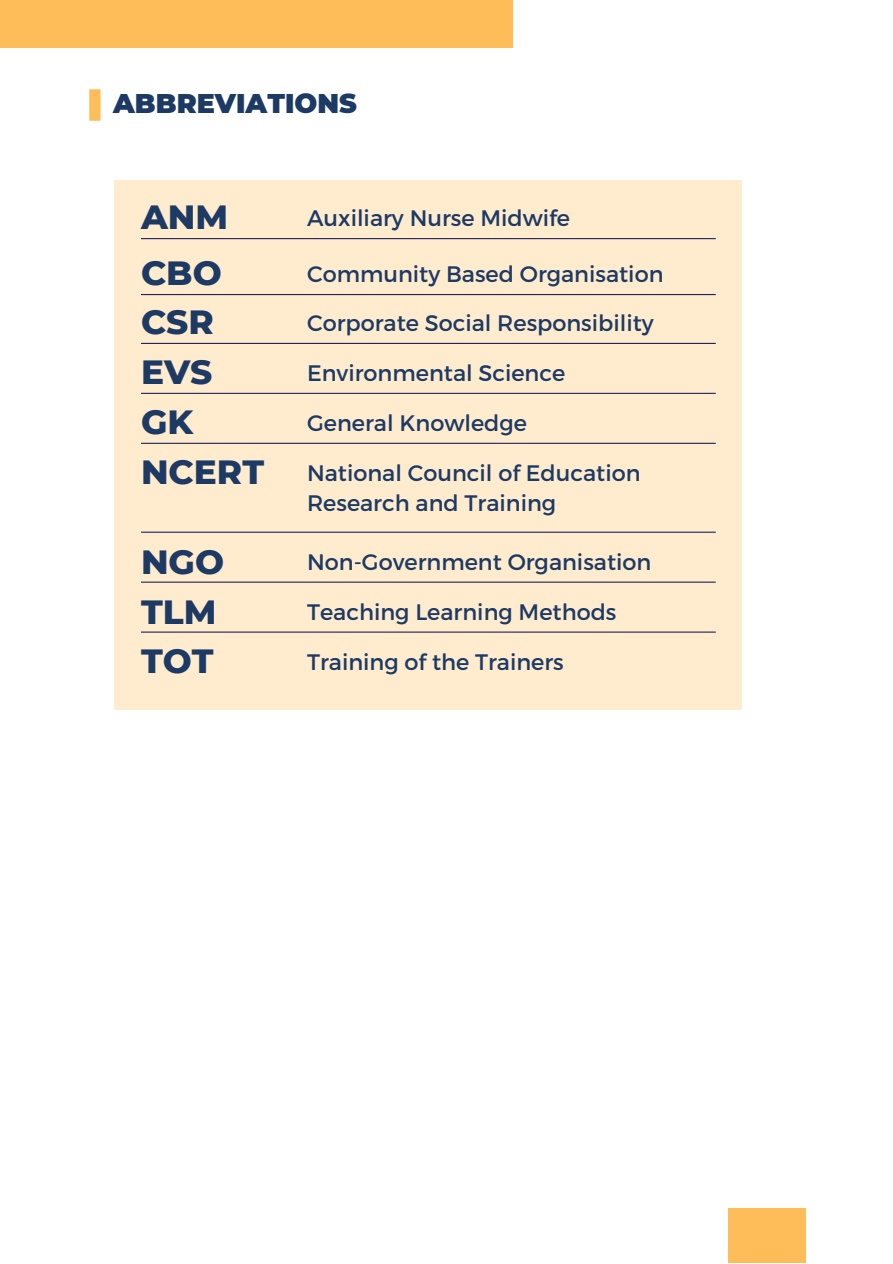
<style>
.page{position:relative;width:893px;height:1264px;background:#fff}
.page>*{position:absolute;margin:0;border:0;box-sizing:border-box;transform-origin:0 0}
.t1{font:800 34.2px "Montserrat";color:#1d3a64}
.t2{font:900 27px "Montserrat";color:#1d3a64}
.t3{font:22.35px/30.6px "Montserrat";color:#1d3a64}
</style>
<div class="page">
<div style="left:0;top:0;width:512px;height:47px;background:#ffbd59"></div>
<div style="left:727px;top:1207px;width:78px;height:55px;background:#ffbd59"></div>
<div style="left:114px;top:180px;width:627px;height:529px;background:#ffebce"></div>
<hr style="left:141px;top:294px;width:574px;height:1px;background:#1e2459">
<hr style="left:141px;top:581px;width:574px;height:1px;background:#1e2459">
<hr style="left:141px;top:443px;width:574px;height:1px;background:#1e2459">
<hr style="left:141px;top:343px;width:574px;height:1px;background:#1e2459">
<hr style="left:141px;top:631px;width:574px;height:1px;background:#1e2459">
<hr style="left:141px;top:393px;width:574px;height:1px;background:#1e2459">
<hr style="left:141px;top:531px;width:574px;height:2px;background:#1e2459">
<div style="left:89px;top:89px;width:11px;height:32px;background:#ffbd59"></div>
<hr style="left:141px;top:238px;width:574px;height:1px;background:#1e2459">
<p class="t2" style="left:113px;top:87px;width:245px">ABBREVIATIONS</p>
<p class="t1" style="left:141px;top:196px;width:89px">ANM</p>
<p class="t3" style="left:307px;top:201px;width:264px">Auxiliary Nurse Midwife</p>
<p class="t1" style="left:141px;top:252px;width:82px">CBO</p>
<p class="t3" style="left:307px;top:257px;width:358px">Community Based Organisation</p>
<p class="t1" style="left:141px;top:301px;width:74px">CSR</p>
<p class="t3" style="left:307px;top:306px;width:348px">Corporate Social Responsibility</p>
<p class="t1" style="left:141px;top:351px;width:73px">EVS</p>
<p class="t3" style="left:307px;top:356px;width:260px">Environmental Science</p>
<p class="t1" style="left:141px;top:401px;width:54px">GK</p>
<p class="t3" style="left:307px;top:406px;width:221px">General Knowledge</p>
<p class="t1" style="left:141px;top:451px;width:125px">NCERT</p>
<p class="t3" style="left:307px;top:456px;width:335px">National Council of Education<br>Research and Training</p>
<p class="t1" style="left:141px;top:540px;width:84px">NGO</p>
<p class="t3" style="left:307px;top:545px;width:346px">Non-Government Organisation</p>
<p class="t1" style="left:141px;top:590px;width:77px">TLM</p>
<p class="t3" style="left:307px;top:595px;width:311px">Teaching Learning Methods</p>
<p class="t1" style="left:141px;top:640px;width:74px">TOT</p>
<p class="t3" style="left:307px;top:645px;width:258px">Training of the Trainers</p>
</div>
